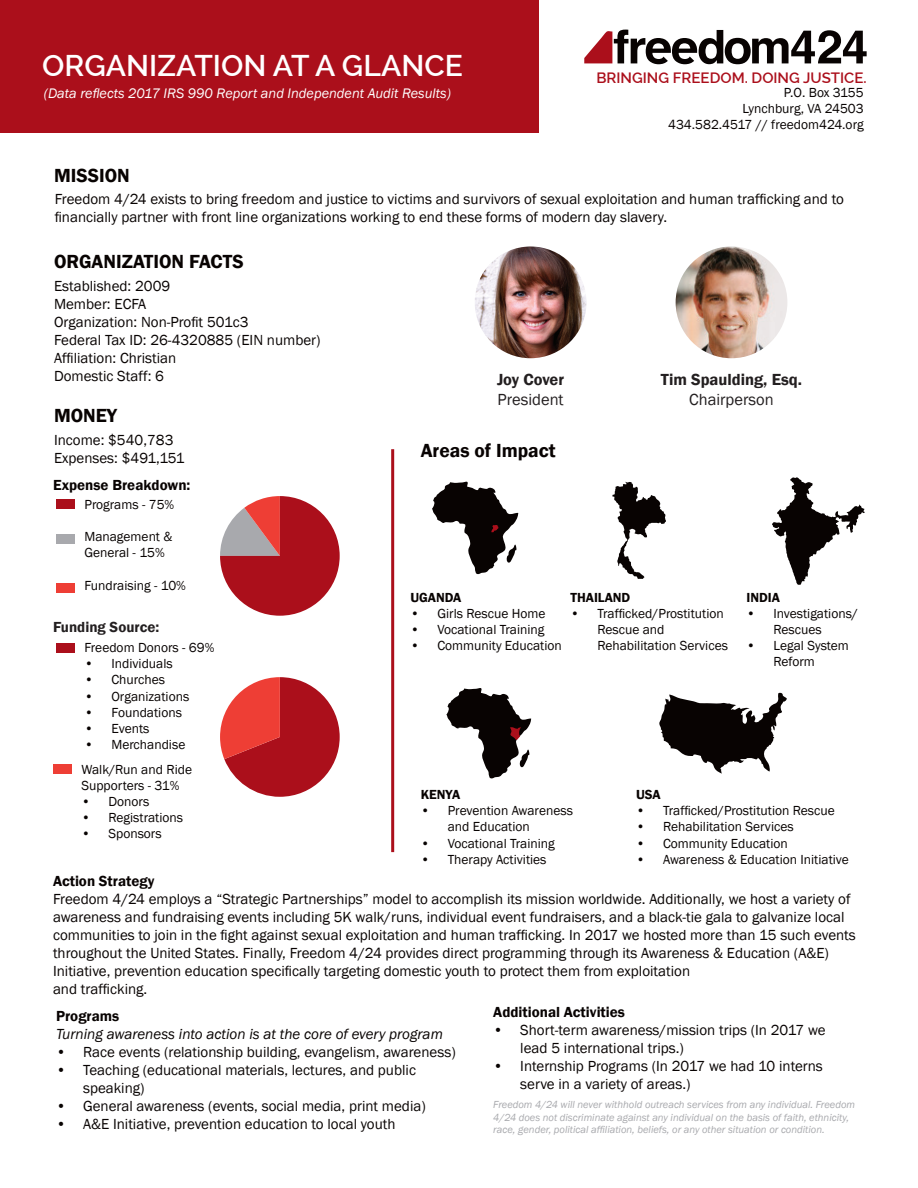
<style>
.page{position:relative;width:918px;height:1188px;background:#fff}
.page>*{position:absolute;margin:0;border:0;box-sizing:border-box;transform-origin:0 0}
.t1{font:600 30px "Raleway";color:#fff}
.t2{font:600 19.5px "Franklin Gothic";color:#080302}
.t3{font:600 16.5px "Franklin Gothic";color:#231f20}
.t4{font:16.5px "Franklin Gothic";color:#231f20}
.t5{font:15px/18px "Franklin Gothic";color:#080302}
.t6{font:600 15px "Franklin Gothic";color:#080302}
.t7{font:italic 15px "Franklin Gothic";color:#080302}
.t8{font:600 15px "Raleway";color:#ab0f1b}
.t9{font:600 15px "Franklin Gothic";color:#231f20}
.t10{font:italic 14.25px "Franklin Gothic";color:#fff}
.t11{font:13.5px/16.2px "Franklin Gothic";color:#080302}
.t12{font:600 13.5px "Franklin Gothic";color:#080302}
.t13{font:italic 10.5px/12.6px "Franklin Gothic";color:#a8a9ad}
</style>
<div class="page">
<div style="left:0;top:0;width:538px;height:132px;background:#ab0f1b"></div>
<svg style="left:584px;top:30px;width:283px;height:34px"></svg>
<div style="left:56px;top:643px;width:19px;height:9px;background:#ab0f1b"></div>
<div style="left:56px;top:499px;width:19px;height:9px;background:#ab0f1b"></div>
<div style="left:56px;top:535px;width:19px;height:9px;background:#a8a9ad"></div>
<div style="left:53px;top:764px;width:19px;height:9px;background:#ee3e35"></div>
<div style="left:56px;top:583px;width:19px;height:9px;background:#ee3e35"></div>
<img style="left:475px;top:246px;width:111px;height:112px;border-radius:56px">
<img style="left:676px;top:246px;width:111px;height:112px;border-radius:56px">
<svg style="left:432px;top:481px;width:86px;height:94px"></svg>
<svg style="left:612px;top:482px;width:54px;height:97px"></svg>
<svg style="left:772px;top:477px;width:93px;height:108px"></svg>
<svg style="left:659px;top:692px;width:128px;height:82px"></svg>
<hr style="left:391px;top:449px;width:3px;height:403px;background:#ab0f1b">
<svg style="left:446px;top:688px;width:85px;height:91px"></svg>
<svg style="left:220px;top:496px;width:120px;height:120px"></svg>
<svg style="left:220px;top:677px;width:120px;height:120px"></svg>
<p class="t1" style="left:42px;top:49px;width:422px">ORGANIZATION AT A GLANCE</p>
<p class="t10" style="left:44px;top:84px;width:409px">(Data reflects 2017 IRS 990 Report and Independent Audit Results)</p>
<p class="t2" style="left:54px;top:164px;width:77px">MISSION</p>
<p class="t8" style="left:596px;top:69px;width:272px">BRINGING FREEDOM. DOING JUSTICE.</p>
<p class="t11" style="left:784px;top:85px;width:81px">P.O. Box 3155</p>
<p class="t11" style="left:743px;top:101px;width:123px">Lynchburg, VA 24503</p>
<p class="t11" style="left:668px;top:117px;width:197px">434.582.4517 // freedom424.org</p>
<p class="t5" style="left:55px;top:191px;width:791px">Freedom 4/24 exists to bring freedom and justice to victims and survivors of sexual exploitation and human trafficking and to financially partner with front line organizations working to end these forms of modern day slavery.</p>
<p class="t2" style="left:54px;top:249px;width:191px">ORGANIZATION FACTS</p>
<p class="t5" style="left:54px;top:277px;width:118px">Established: 2009</p>
<p class="t5" style="left:54px;top:295px;width:94px">Member: ECFA</p>
<p class="t5" style="left:54px;top:313px;width:196px">Organization: Non-Profit 501c3</p>
<p class="t5" style="left:54px;top:331px;width:268px">Federal Tax ID: 26-4320885 (EIN number)</p>
<p class="t5" style="left:54px;top:349px;width:124px">Affiliation: Christian</p>
<p class="t5" style="left:54px;top:367px;width:112px">Domestic Staff: 6</p>
<p class="t2" style="left:54px;top:403px;width:65px">MONEY</p>
<p class="t5" style="left:54px;top:431px;width:121px">Income: $540,783</p>
<p class="t5" style="left:54px;top:449px;width:132px">Expenses: $491,151</p>
<p class="t6" style="left:53px;top:476px;width:139px">Expense Breakdown:</p>
<p class="t11" style="left:84px;top:496px;width:91px">Programs - 75%</p>
<p class="t11" style="left:84px;top:529px;width:90px">Management &amp;<br>General - 15%</p>
<p class="t11" style="left:84px;top:577px;width:103px">Fundraising - 10%</p>
<p class="t9" style="left:53px;top:618px;width:108px">Funding Source:</p>
<p class="t11" style="left:84px;top:640px;width:132px">Freedom Donors - 69%</p>
<p class="t11" style="left:84px;top:656px;width:90px">• Individuals</p>
<p class="t11" style="left:84px;top:672px;width:82px">• Churches</p>
<p class="t11" style="left:84px;top:688px;width:106px">• Organizations</p>
<p class="t11" style="left:84px;top:704px;width:99px">• Foundations</p>
<p class="t11" style="left:84px;top:721px;width:67px">• Events</p>
<p class="t11" style="left:84px;top:737px;width:102px">• Merchandise</p>
<p class="t11" style="left:81px;top:761px;width:112px">Walk/Run and Ride<br>Supporters - 31%</p>
<p class="t11" style="left:81px;top:794px;width:69px">• Donors</p>
<p class="t11" style="left:81px;top:810px;width:103px">• Registrations</p>
<p class="t11" style="left:81px;top:826px;width:82px">• Sponsors</p>
<p class="t3" style="left:497px;top:369px;width:69px">Joy Cover</p>
<p class="t4" style="left:498px;top:389px;width:68px">President</p>
<p class="t2" style="left:421px;top:439px;width:136px">Areas of Impact</p>
<p class="t3" style="left:661px;top:369px;width:143px">Tim Spaulding, Esq.</p>
<p class="t4" style="left:689px;top:389px;width:86px">Chairperson</p>
<p class="t12" style="left:410px;top:589px;width:53px">UGANDA</p>
<p class="t11" style="left:410px;top:606px;width:137px">• Girls Rescue Home</p>
<p class="t11" style="left:410px;top:622px;width:136px">• Vocational Training</p>
<p class="t11" style="left:410px;top:638px;width:153px">• Community Education</p>
<p class="t12" style="left:570px;top:589px;width:61px">THAILAND</p>
<p class="t11" style="left:597px;top:606px;width:132px;text-indent:-27px">• Trafficked/Prostitution<br>Rescue and<br>Rehabilitation Services</p>
<p class="t12" style="left:747px;top:589px;width:35px">INDIA</p>
<p class="t11" style="left:774px;top:606px;width:86px;text-indent:-27px">• Investigations/<br>Rescues</p>
<p class="t11" style="left:747px;top:638px;width:104px;text-align:center">• Legal System<br>Reform</p>
<p class="t12" style="left:421px;top:786px;width:41px">KENYA</p>
<p class="t11" style="left:448px;top:803px;width:127px;text-indent:-27px">• Prevention Awareness and Education</p>
<p class="t11" style="left:421px;top:835px;width:136px">• Vocational Training</p>
<p class="t11" style="left:421px;top:851px;width:127px">• Therapy Activities</p>
<p class="t12" style="left:636px;top:786px;width:26px">USA</p>
<p class="t11" style="left:636px;top:803px;width:200px">• Trafficked/Prostitution Rescue</p>
<p class="t11" style="left:636px;top:819px;width:159px">• Rehabilitation Services</p>
<p class="t11" style="left:636px;top:835px;width:153px">• Community Education</p>
<p class="t11" style="left:636px;top:851px;width:214px">• Awareness &amp; Education Initiative</p>
<p class="t6" style="left:53px;top:872px;width:103px">Action Strategy</p>
<p class="t5" style="left:53px;top:890px;width:804px">Freedom 4/24 employs a “Strategic Partnerships” model to accomplish its mission worldwide. Additionally, we host a variety of awareness and fundraising events including 5K walk/runs, individual event fundraisers, and a black-tie gala to galvanize local communities to join in the fight against sexual exploitation and human trafficking. In 2017 we hosted more than 15 such events throughout the United States. Finally, Freedom 4/24 provides direct programming through its Awareness &amp; Education (A&amp;E)<br>Initiative, prevention education specifically targeting domestic youth to protect them from exploitation<br>and trafficking.</p>
<p class="t6" style="left:56px;top:1007px;width:65px">Programs</p>
<p class="t7" style="left:56px;top:1025px;width:388px">Turning awareness into action is at the core of every program</p>
<p class="t5" style="left:56px;top:1044px;width:401px">• Race events (relationship building, evangelism, awareness)</p>
<p class="t5" style="left:83px;top:1062px;width:335px;text-indent:-27px">• Teaching (educational materials, lectures, and public speaking)</p>
<p class="t5" style="left:56px;top:1098px;width:371px">• General awareness (events, social media, print media)</p>
<p class="t5" style="left:56px;top:1116px;width:341px">• A&amp;E Initiative, prevention education to local youth</p>
<p class="t6" style="left:493px;top:1003px;width:133px">Additional Activities</p>
<p class="t5" style="left:520px;top:1021px;width:307px;text-indent:-27px">• Short-term awareness/mission trips (In 2017 we lead 5 international trips.)</p>
<p class="t5" style="left:520px;top:1057px;width:304px;text-indent:-27px">• Internship Programs (In 2017 we had 10 interns serve in a variety of areas.)</p>
<p class="t13" style="left:493px;top:1099px;width:363px">Freedom 4/24 will never withhold outreach services from any individual. Freedom<br>4/24 does not discriminate against any individual on the basis of faith, ethnicity, race, gender, political affiliation, beliefs, or any other situation or condition.</p>
</div>
